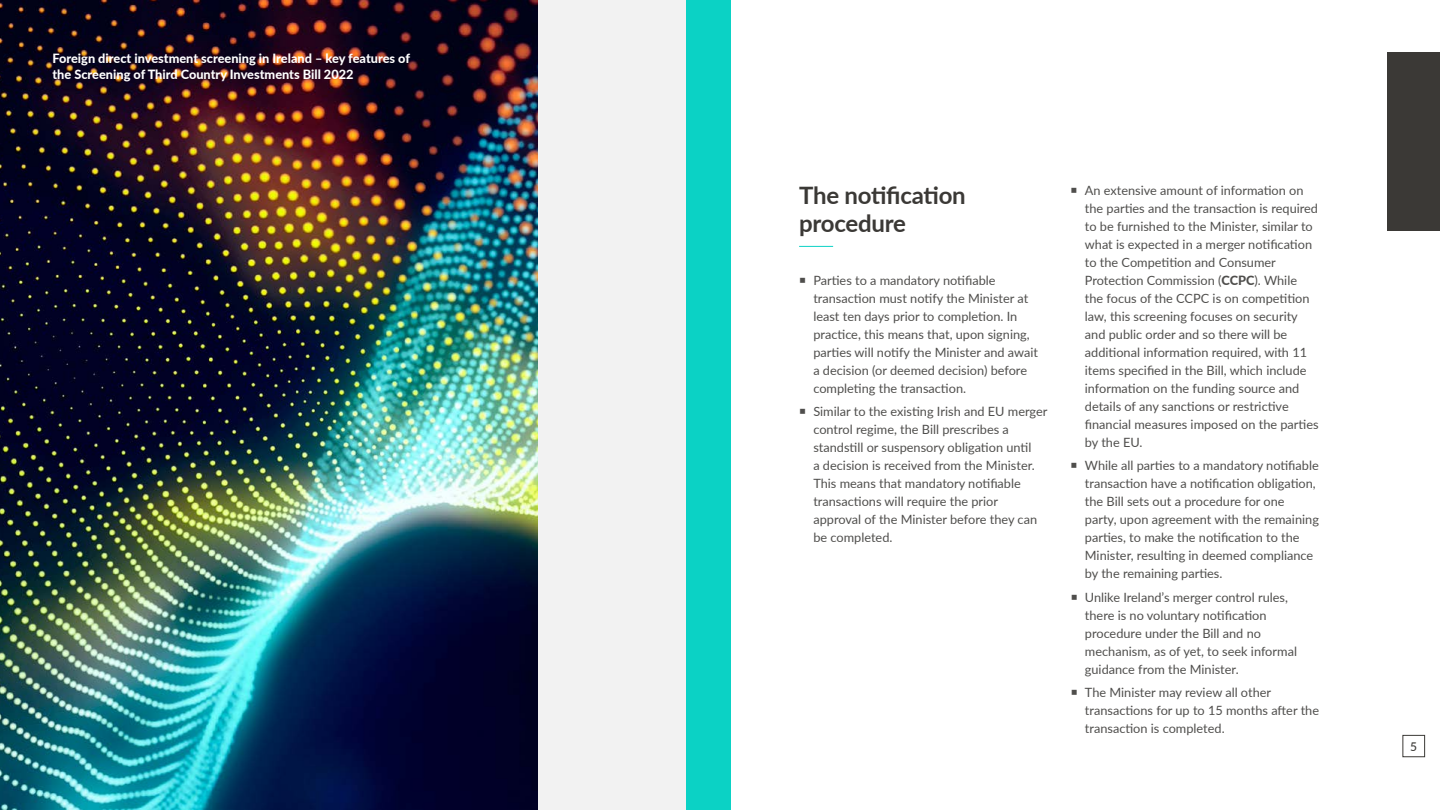
<style>
.page{position:relative;width:1440px;height:810px;background:#fff}
.page>*{position:absolute;margin:0;border:0;box-sizing:border-box;transform-origin:0 0}
.t1{font:700 24px/28.8px "Lato";letter-spacing:-.01em;color:#3b3936}
.t2{font:12.75px/18px "Lato";color:#4f4e4c}
.t3{font:800 12.75px/15.8px "Lato";color:#fff}
.t4{font:500 12px "Lato";color:#3b3936}
.s1{font-weight:800}
</style>
<div class="page">
<img style="left:0;top:0;width:538px;height:810px">
<svg style="left:799px;top:246px;width:35px;height:1px"></svg>
<div style="left:1388px;top:53px;width:52px;height:178px;background:#3b3936"></div>
<div style="left:1402px;top:735px;width:23px;height:22px;border:1px solid #3b3936"></div>
<div style="left:538px;top:0;width:170px;height:810px;background:#f2f2f2"></div>
<div style="left:686px;top:0;width:45px;height:810px;background:#0bd2c5"></div>
<p class="t3" style="left:52px;top:50px;width:359px">Foreign direct investment screening in Ireland – key features of the Screening of Third Country Investments Bill 2022</p>
<h1 class="t1" style="left:799px;top:179px;width:168px">The notification procedure</h1>
<p class="t2" style="left:813px;top:271px;width:226px">Parties to a mandatory notifiable transaction must notify the Minister at least ten days prior to completion. In practice, this means that, upon signing, parties will notify the Minister and await a decision (or deemed decision) before completing the transaction.</p>
<p class="t2" style="left:813px;top:402px;width:236px">Similar to the existing Irish and EU merger control regime, the Bill prescribes a standstill or suspensory obligation until<br>a decision is received from the Minister.<br>This means that mandatory notifiable transactions will require the prior approval of the Minister before they can be completed.</p>
<p class="t2" style="left:1085px;top:180px;width:235px">An extensive amount of information on the parties and the transaction is required to be furnished to the Minister, similar to what is expected in a merger notification to the Competition and Consumer Protection Commission (<span class="s1">CCPC</span>). While<br>the focus of the CCPC is on competition law, this screening focuses on security and public order and so there will be additional information required, with 11 items specified in the Bill, which include information on the funding source and details of any sanctions or restrictive financial measures imposed on the parties by the EU.</p>
<p class="t2" style="left:1085px;top:456px;width:236px">While all parties to a mandatory notifiable transaction have a notification obligation, the Bill sets out a procedure for one party, upon agreement with the remaining parties, to make the notification to the Minister, resulting in deemed compliance by the remaining parties.</p>
<p class="t2" style="left:1085px;top:587px;width:214px">Unlike Ireland’s merger control rules, there is no voluntary notification procedure under the Bill and no mechanism, as of yet, to seek informal guidance from the Minister.</p>
<p class="t2" style="left:1085px;top:683px;width:236px">The Minister may review all other transactions for up to 15 months after the transaction is completed.</p>
<p class="t4" style="left:1410px;top:738px;width:8px">5</p>
</div>
